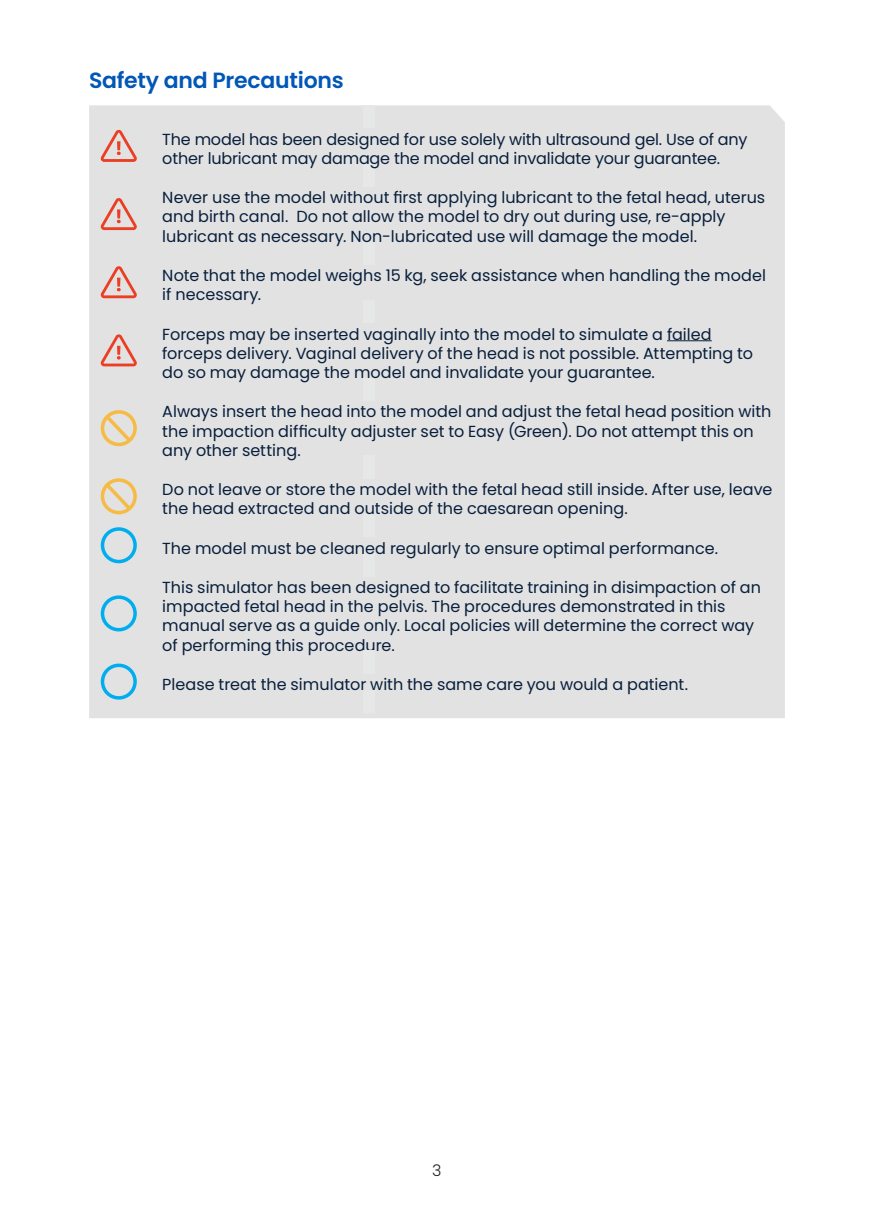
<style>
.page{position:relative;width:874px;height:1225px;background:#fff}
.page>*{position:absolute;margin:0;border:0;box-sizing:border-box;transform-origin:0 0}
.t1{font:600 22px "Poppins";letter-spacing:-.01em;color:#0057b7}
.t2{font:16px/19.2px "Poppins";color:#081f3c}
.t3{font:300 16px "Poppins";color:#231f20}
</style>
<div class="page">
<div style="left:89px;top:105px;width:695px;height:613px;background:#e2e2e2"></div>
<div style="left:363px;top:662px;width:11px;height:11px;background:#e5e8e7"></div>
<div style="left:363px;top:690px;width:11px;height:11px;background:#e5e8e7"></div>
<div style="left:101px;top:663px;width:36px;height:36px;border:4px solid #00aeef;border-radius:50%"></div>
<div style="left:363px;top:525px;width:11px;height:12px;background:#e5e8e7"></div>
<div style="left:363px;top:553px;width:11px;height:12px;background:#e5e8e7"></div>
<div style="left:101px;top:527px;width:36px;height:36px;border:4px solid #00aeef;border-radius:50%"></div>
<div style="left:363px;top:467px;width:11px;height:11px;background:#e5e8e7"></div>
<div style="left:363px;top:514px;width:11px;height:11px;background:#e5e8e7"></div>
<div style="left:363px;top:253px;width:11px;height:11px;background:#e5e8e7"></div>
<div style="left:363px;top:300px;width:11px;height:11px;background:#e5e8e7"></div>
<div style="left:363px;top:117px;width:11px;height:11px;background:#e5e8e7"></div>
<div style="left:363px;top:164px;width:11px;height:11px;background:#e5e8e7"></div>
<div style="left:363px;top:389px;width:11px;height:11px;background:#e5e8e7"></div>
<div style="left:363px;top:456px;width:11px;height:11px;background:#e5e8e7"></div>
<div style="left:363px;top:311px;width:11px;height:12px;background:#e5e8e7"></div>
<div style="left:363px;top:378px;width:11px;height:11px;background:#e5e8e7"></div>
<hr style="left:666px;top:340px;width:45px;height:1px;background:#081f3c">
<div style="left:363px;top:175px;width:11px;height:11px;background:#e5e8e7"></div>
<div style="left:363px;top:242px;width:11px;height:11px;background:#e5e8e7"></div>
<div style="left:101px;top:595px;width:36px;height:36px;border:4px solid #00aeef;border-radius:50%"></div>
<div style="left:363px;top:650px;width:11px;height:12px;background:#e5e8e7"></div>
<div style="left:363px;top:565px;width:11px;height:11px;background:#e5e8e7"></div>
<div style="left:101px;top:478px;width:36px;height:36px;border:4px solid #f6bb44;border-radius:50%"></div>
<svg style="left:103px;top:480px;width:32px;height:34px"></svg>
<div style="left:101px;top:410px;width:36px;height:36px;border:4px solid #f6bb44;border-radius:50%"></div>
<svg style="left:103px;top:412px;width:32px;height:34px"></svg>
<svg style="left:100px;top:334px;width:37px;height:32px"></svg>
<svg style="left:100px;top:266px;width:37px;height:32px"></svg>
<svg style="left:100px;top:197px;width:37px;height:33px"></svg>
<svg style="left:100px;top:129px;width:37px;height:33px"></svg>
<div style="left:363px;top:105px;width:11px;height:12px;background:#e5e8e7"></div>
<div style="left:363px;top:701px;width:11px;height:11px;background:#e5e8e7"></div>
<h1 class="t1" style="left:89px;top:68px;width:256px">Safety and Precautions</h1>
<p class="t2" style="left:162px;top:130px;width:586px">The model has been designed for use solely with ultrasound gel. Use of any other lubricant may damage the model and invalidate your guarantee.</p>
<p class="t2" style="left:162px;top:188px;width:604px">Never use the model without first applying lubricant to the fetal head, uterus and birth canal. Do not allow the model to dry out during use, re-apply lubricant as necessary. Non-lubricated use will damage the model.</p>
<p class="t2" style="left:162px;top:266px;width:605px">Note that the model weighs 15 kg, seek assistance when handling the model if necessary.</p>
<p class="t2" style="left:162px;top:324px;width:592px">Forceps may be inserted vaginally into the model to simulate a failed forceps delivery. Vaginal delivery of the head is not possible. Attempting to do so may damage the model and invalidate your guarantee.</p>
<p class="t2" style="left:162px;top:402px;width:610px">Always insert the head into the model and adjust the fetal head position with the impaction difficulty adjuster set to Easy (Green). Do not attempt this on any other setting.</p>
<p class="t2" style="left:162px;top:480px;width:611px">Do not leave or store the model with the fetal head still inside. After use, leave the head extracted and outside of the caesarean opening.</p>
<p class="t2" style="left:162px;top:538px;width:557px">The model must be cleaned regularly to ensure optimal performance.</p>
<p class="t2" style="left:162px;top:578px;width:599px">This simulator has been designed to facilitate training in disimpaction of an impacted fetal head in the pelvis. The procedures demonstrated in this manual serve as a guide only. Local policies will determine the correct way of performing this procedure.</p>
<p class="t2" style="left:162px;top:675px;width:527px">Please treat the simulator with the same care you would a patient.</p>
<p class="t3" style="left:432px;top:1160px;width:11px">3</p>
</div>
